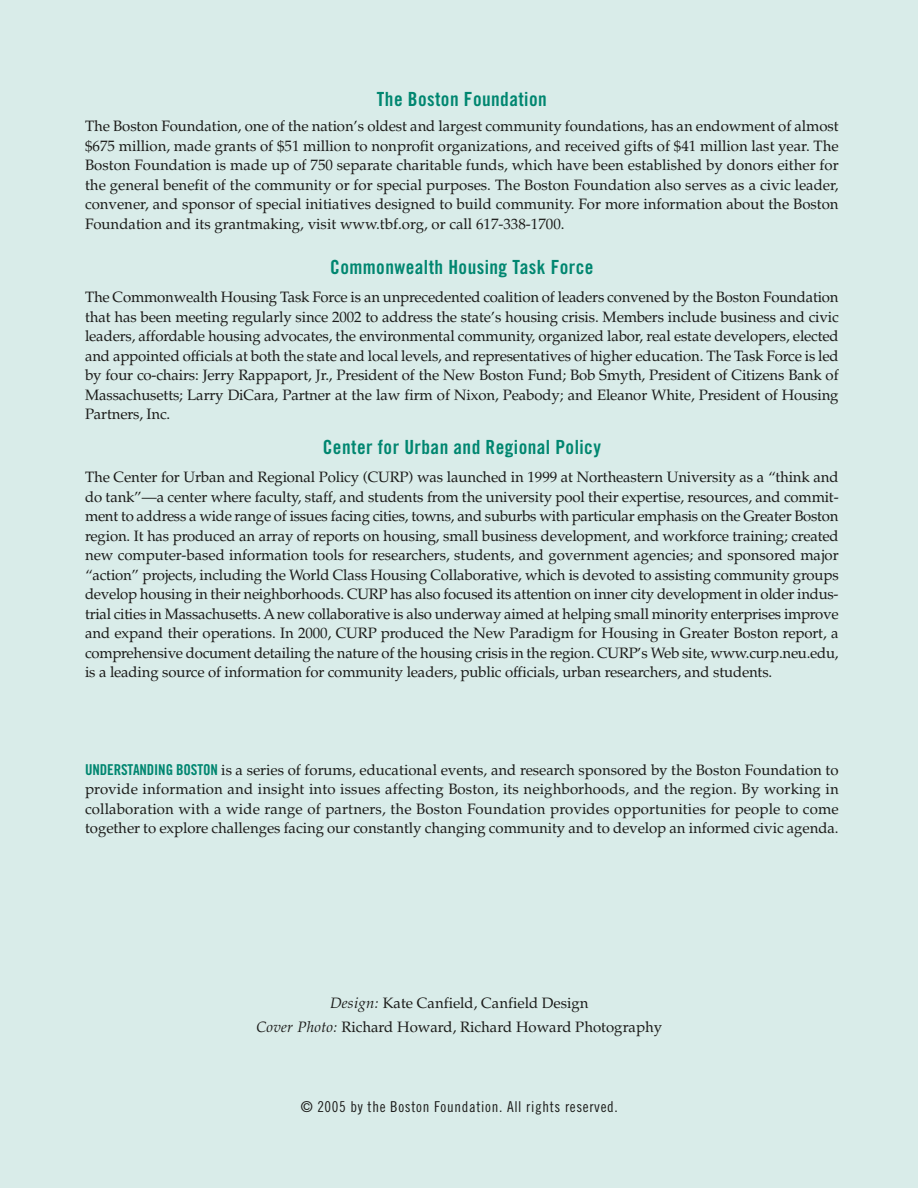
<style>
.page{position:relative;width:918px;height:1188px;background:#fff}
.page>*{position:absolute;margin:0;border:0;box-sizing:border-box;transform-origin:0 0}
.t1{font:19.5px "Trade Gothic Bold Cond Twenty";letter-spacing:.02em;color:#008670}
.t2{font:15px/19.5px "Palatino";letter-spacing:-.005em;color:#1c1c1a;text-align:justify}
.t3{font:15px "Trade Gothic Cond Eighteen";letter-spacing:.045em;color:#1c1c1a}
.s1{font-family:"Trade Gothic Bold Cond Twenty";color:#008670}
.s2{font-style:italic}
</style>
<div class="page">
<hr style="left:917px;top:0;width:1px;height:1188px;background:#d9ece9">
<div style="left:0;top:0;width:917px;height:1188px;background:#d9ece9"></div>
<h1 class="t1" style="left:377px;top:92px;width:171px">The Boston Foundation</h1>
<p class="t2" style="left:85px;top:118px;width:755px">The Boston Foundation, one of the nation’s oldest and largest community foundations, has an endowment of almost $675 million, made grants of $51 million to nonprofit organizations, and received gifts of $41 million last year. The Boston Foundation is made up of 750 separate charitable funds, which have been established by donors either for the general benefit of the community or for special purposes. The Boston Foundation also serves as a civic leader, convener, and sponsor of special initiatives designed to build community. For more information about the Boston Foundation and its grantmaking, visit www.tbf.org, or call 617-338-1700.</p>
<h1 class="t1" style="left:330px;top:260px;width:265px">Commonwealth Housing Task Force</h1>
<p class="t2" style="left:85px;top:289px;width:755px">The Commonwealth Housing Task Force is an unprecedented coalition of leaders convened by the Boston Foundation that has been meeting regularly since 2002 to address the state’s housing crisis. Members include business and civic leaders, affordable housing advocates, the environmental community, organized labor, real estate developers, elected and appointed officials at both the state and local levels, and representatives of higher education. The Task Force is led by four co-chairs: Jerry Rappaport, Jr., President of the New Boston Fund; Bob Smyth, President of Citizens Bank of Massachusetts; Larry DiCara, Partner at the law firm of Nixon, Peabody; and Eleanor White, President of Housing Partners, Inc.</p>
<h1 class="t1" style="left:323px;top:440px;width:280px">Center for Urban and Regional Policy</h1>
<p class="t2" style="left:85px;top:469px;width:755px">The Center for Urban and Regional Policy (CURP) was launched in 1999 at Northeastern University as a “think and do tank”—a center where faculty, staff, and students from the university pool their expertise, resources, and commit&shy;ment to address a wide range of issues facing cities, towns, and suburbs with particular emphasis on the Greater Boston region. It has produced an array of reports on housing, small business development, and workforce training; created new computer-based information tools for researchers, students, and government agencies; and sponsored major “action” projects, including the World Class Housing Collaborative, which is devoted to assisting community groups develop housing in their neighborhoods. CURP has also focused its attention on inner city development in older indus&shy;trial cities in Massachusetts. A new collaborative is also underway aimed at helping small minority enterprises improve and expand their operations. In 2000, CURP produced the New Paradigm for Housing in Greater Boston report, a comprehensive document detailing the nature of the housing crisis in the region. CURP’s Web site, www.curp.neu.edu, is a leading source of information for community leaders, public officials, urban researchers, and students.</p>
<p class="t2" style="left:85px;top:762px;width:755px"><span class="s1">UNDERSTANDING BOSTON</span> is a series of forums, educational events, and research sponsored by the Boston Foundation to provide information and insight into issues affecting Boston, its neighborhoods, and the region. By working in collaboration with a wide range of partners, the Boston Foundation provides opportunities for people to come together to explore challenges facing our constantly changing community and to develop an informed civic agenda.</p>
<p class="t2" style="left:256px;top:993px;width:407px;line-height:24px;text-align:center"><span class="s2">Design:</span> Kate Canfield, Canfield Design<br><span class="s2">Cover Photo:</span> Richard Howard, Richard Howard Photography</p>
<p class="t3" style="left:301px;top:1102px;width:319px">© 2005 by the Boston Foundation. All rights reserved.</p>
</div>
